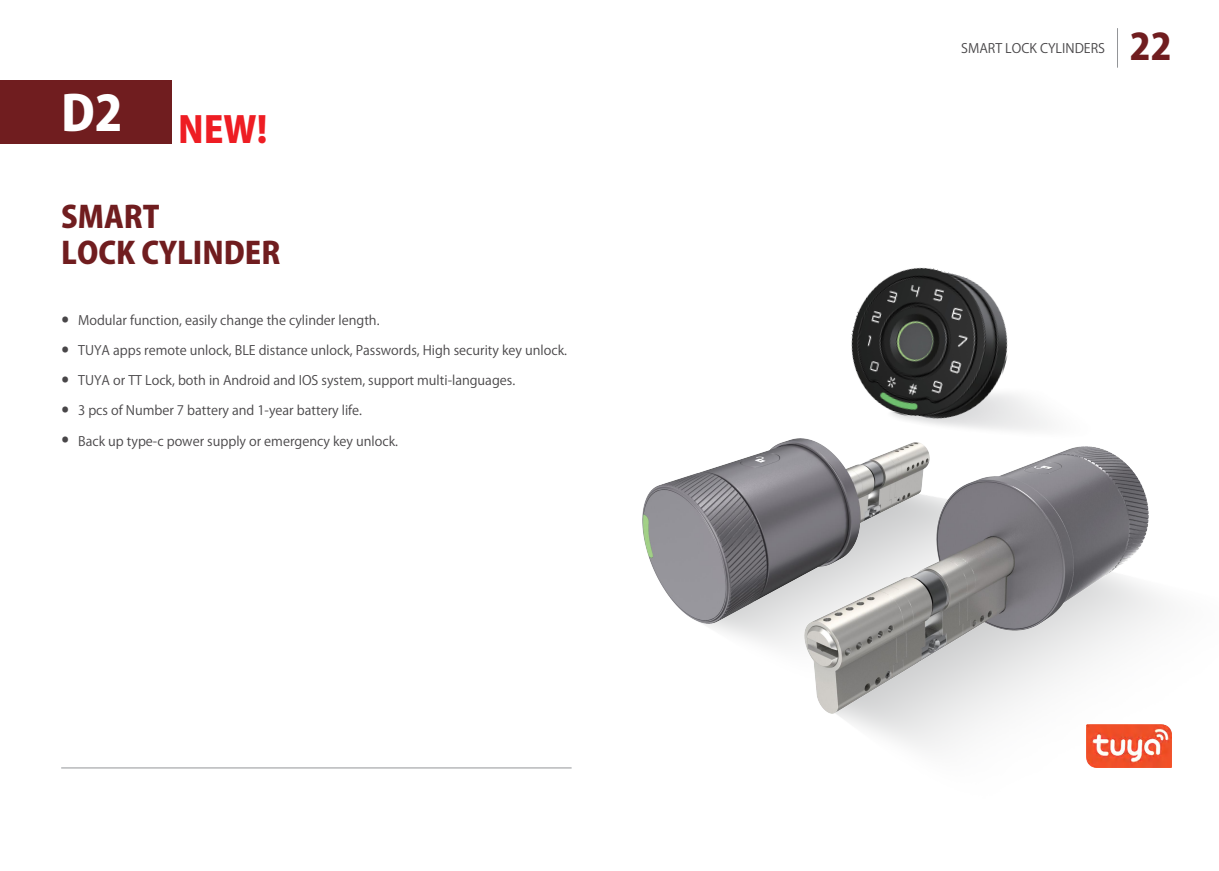
<style>
.page{position:relative;width:1219px;height:871px;background:#fff}
.page>*{position:absolute;margin:0;border:0;box-sizing:border-box;transform-origin:0 0}
.t1{font:800 36px "Koz Go Pro";color:#ee1d23}
.t2{font:800 36px "Koz Go Pro";color:#701d1f}
.t3{font:800 30px/36px "Koz Go Pro";color:#701d1f}
.t4{font:800 28px/30px "Koz Go Pro";color:#484648;text-align:justify}
.t5{font:13px "Koz Go Pro";color:#484648}
</style>
<div class="page">
<img style="left:846px;top:590px;width:326px;height:178px">
<img style="left:702px;top:623px;width:426px;height:97px">
<img style="left:1086px;top:724px;width:86px;height:43px">
<hr style="left:61px;top:767px;width:511px;height:1px;background:#939598">
<hr style="left:1117px;top:28px;width:1px;height:40px;background:#939598">
<div style="left:0;top:80px;width:171px;height:63px;background:#701d1f"></div>
<img style="left:643px;top:438px;width:281px;height:185px">
<img style="left:804px;top:446px;width:344px;height:267px">
<img style="left:884px;top:400px;width:164px;height:43px">
<img style="left:851px;top:267px;width:173px;height:170px">
<h1 class="t1" style="left:61px;top:106px;width:208px"><sup>D2</sup> NEW!</h1>
<h2 class="t3" style="left:61px;top:201px;width:221px">SMART<br>LOCK CYLINDER</h2>
<h3 class="t4" style="left:61px;top:305px;width:10px">· · · · ·</h3>
<p class="t5" style="left:78px;top:312px;width:303px">Modular function, easily change the cylinder length.</p>
<p class="t5" style="left:78px;top:342px;width:490px">TUYA apps remote unlock, BLE distance unlock, Passwords, High security key unlock.</p>
<p class="t5" style="left:78px;top:372px;width:439px">TUYA or TT Lock, both in Android and IOS system, support multi-languages.</p>
<p class="t5" style="left:78px;top:402px;width:285px">3 pcs of Number 7 battery and 1-year battery life.</p>
<p class="t5" style="left:78px;top:432px;width:321px">Back up type-c power supply or emergency key unlock.</p>
<p class="t5" style="left:961px;top:40px;width:145px">SMART LOCK CYLINDERS</p>
<h1 class="t2" style="left:1130px;top:23px;width:43px">22</h1>
</div>
